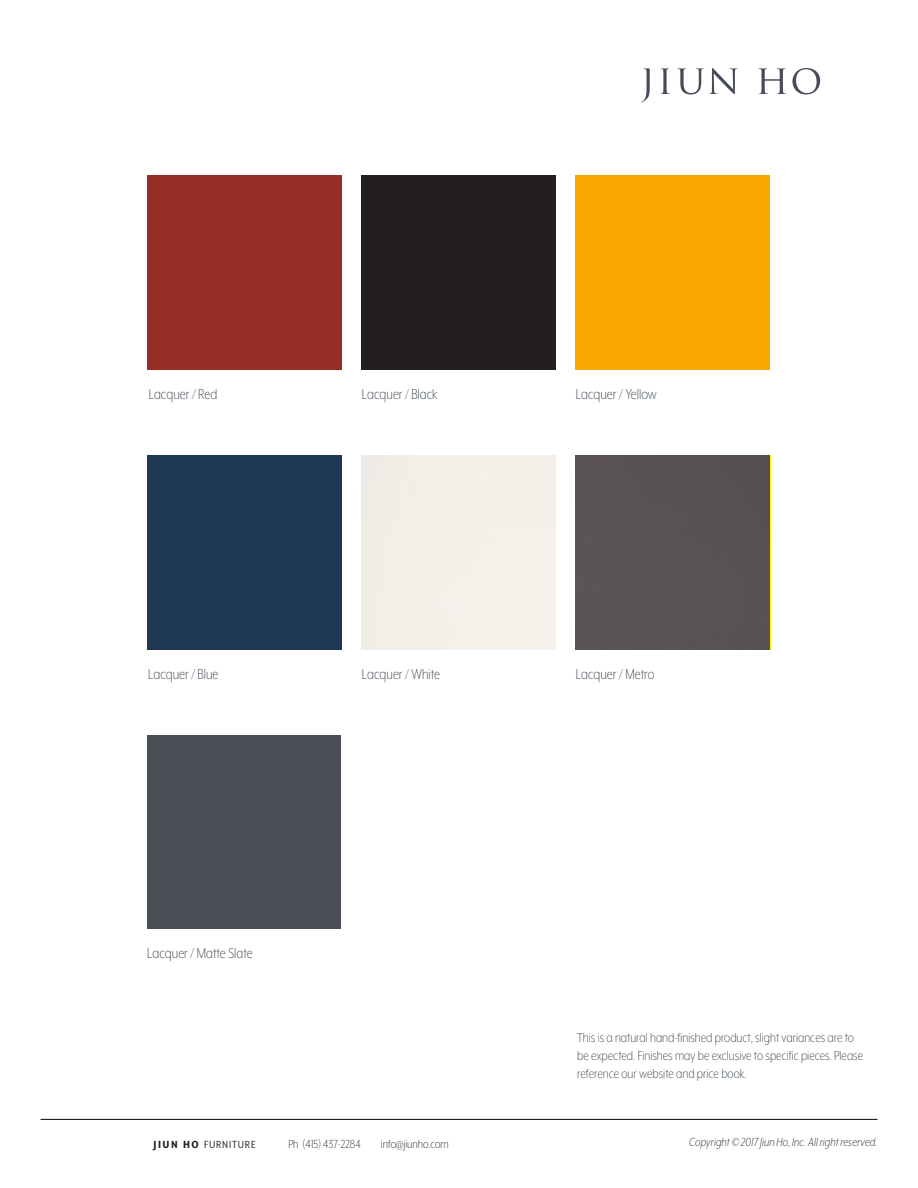
<style>
.page{position:relative;width:918px;height:1188px;background:#fff}
.page>*{position:absolute;margin:0;border:0;box-sizing:border-box;transform-origin:0 0}
.t1{font:300 16.5px "Mr Eaves XL Mod Nar OT";color:#333e47}
.t2{font:300 15px/18px "Mr Eaves XL Mod Nar OT";color:#333e47}
.t3{font:15px "Mr Eaves XL Mod Nar OT";letter-spacing:.05em;color:#231f20}
.t4{font:italic 300 13.5px "Mr Eaves XL Mod Nar OT";letter-spacing:.01em;color:#231f20}
.t5{font:300 13.5px "Mr Eaves XL Mod Nar OT";color:#231f20}
.s1{font-weight:700}
</style>
<div class="page">
<hr style="left:40px;top:1119px;width:838px;height:1px;background:#231f20">
<div style="left:362px;top:176px;width:194px;height:194px;background:#231f20"></div>
<div style="left:147px;top:176px;width:194px;height:194px;background:#972e25"></div>
<div style="left:147px;top:455px;width:195px;height:195px;background:#1f3855"></div>
<div style="left:576px;top:455px;width:194px;height:195px;background:#595354"></div>
<div style="left:576px;top:176px;width:194px;height:194px;background:#f9a800"></div>
<div style="left:147px;top:735px;width:194px;height:194px;background:#4a4f55"></div>
<svg style="left:642px;top:68px;width:178px;height:34px"></svg>
<p class="t1" style="left:149px;top:385px;width:70px">Lacquer / Red</p>
<p class="t1" style="left:362px;top:385px;width:77px">Lacquer / Black</p>
<p class="t1" style="left:576px;top:385px;width:82px">Lacquer / Yellow</p>
<p class="t1" style="left:148px;top:665px;width:72px">Lacquer / Blue</p>
<p class="t1" style="left:362px;top:665px;width:80px">Lacquer / White</p>
<p class="t1" style="left:576px;top:665px;width:80px">Lacquer / Metro</p>
<p class="t1" style="left:147px;top:945px;width:107px">Lacquer / Matte Slate</p>
<p class="t2" style="left:577px;top:1028px;width:288px">This is a natural hand-finished product, slight variances are to be expected. Finishes may be exclusive to specific pieces. Please reference our website and price book.</p>
<p class="t3" style="left:153px;top:1135px;width:104px"><span class="s1">jiun ho</span> furniture</p>
<p class="t5" style="left:289px;top:1137px;width:74px">Ph (415) 437-2284</p>
<p class="t5" style="left:381px;top:1137px;width:69px">info@jiunho.com</p>
<p class="t4" style="left:689px;top:1136px;width:190px">Copyright © 2017 Jiun Ho, Inc. All right reserved.</p>
</div>
